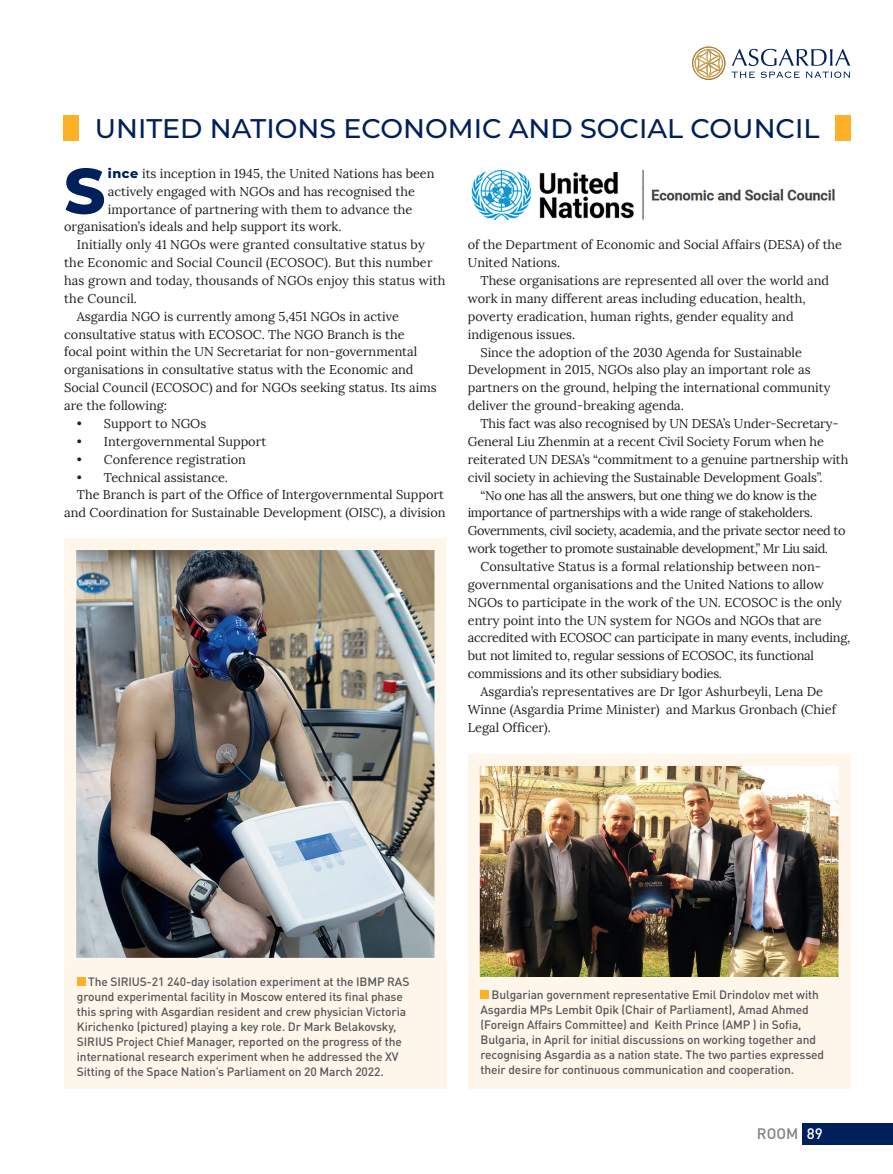
<style>
.page{position:relative;width:893px;height:1174px;background:#fff}
.page>*{position:absolute;margin:0;border:0;box-sizing:border-box;transform-origin:0 0}
.t1{font:800 63.75px "Montserrat";color:#00205b}
.t2{font:500 27px "Montserrat";color:#00205b}
.t3{font:500 15px "DIN Pro";color:#808285}
.t4{font:12.75px/17.9px "Lora";color:#231f20}
.t5{font:12.75px "Lora";letter-spacing:-.03em;color:#231f20}
.t6{font:12.75px "Lora";letter-spacing:-.02em;color:#231f20}
.t7{font:500 12px/15px "DIN Pro";letter-spacing:-.01em;color:#57585a}
.s1{font-family:"Montserrat";font-weight:800;color:#00205b}
.s2{color:#fff}
</style>
<div class="page">
<div style="left:802px;top:1123px;width:91px;height:21px;background:#00205b"></div>
<svg style="left:692px;top:46px;width:33px;height:34px"></svg>
<svg style="left:732px;top:49px;width:118px;height:29px"></svg>
<div style="left:64px;top:116px;width:15px;height:25px;background:#feb127"></div>
<div style="left:835px;top:116px;width:15px;height:25px;background:#feb127"></div>
<img style="left:471px;top:170px;width:364px;height:51px">
<img style="left:77px;top:551px;width:356px;height:405px">
<div style="left:64px;top:538px;width:382px;height:431px;border:12px solid #fff6eb"></div>
<img style="left:481px;top:767px;width:356px;height:210px">
<div style="left:468px;top:754px;width:382px;height:240px;border:12px solid #fff6eb"></div>
<div style="left:64px;top:964px;width:382px;height:125px;background:#fff6eb"></div>
<div style="left:77px;top:977px;width:8px;height:9px;background:#feb127"></div>
<div style="left:468px;top:977px;width:382px;height:112px;background:#fff6eb"></div>
<div style="left:480px;top:990px;width:9px;height:9px;background:#feb127"></div>
<h2 class="t2" style="left:95px;top:110px;width:726px">UNITED NATIONS ECONOMIC AND SOCIAL COUNCIL</h2>
<h1 class="t1" style="left:64px;top:144px;width:43px">S</h1>
<p class="t4" style="left:108px;top:164px;width:328px"><span class="s1">ince</span> its inception in 1945, the United Nations has been</p>
<p class="t4" style="left:108px;top:182px;width:308px">actively engaged with NGOs and has recognised the</p>
<p class="t4" style="left:108px;top:200px;width:306px">importance of partnering with them to advance the</p>
<p class="t4" style="left:64px;top:218px;width:279px">organisation’s ideals and help support its work.</p>
<p class="t4" style="left:77px;top:236px;width:349px">Initially only 41 NGOs were granted consultative status by</p>
<p class="t4" style="left:64px;top:254px;width:370px">the Economic and Social Council (ECOSOC). But this number</p>
<p class="t4" style="left:64px;top:272px;width:383px">has grown and today, thousands of NGOs enjoy this status with</p>
<p class="t4" style="left:64px;top:289px;width:74px">the Council.</p>
<p class="t4" style="left:77px;top:307px;width:324px">Asgardia NGO is currently among 5,451 NGOs in active</p>
<p class="t4" style="left:64px;top:325px;width:342px">consultative status with ECOSOC. The NGO Branch is the</p>
<p class="t4" style="left:64px;top:343px;width:355px">focal point within the UN Secretariat for non-governmental</p>
<p class="t4" style="left:64px;top:361px;width:351px">organisations in consultative status with the Economic and</p>
<p class="t4" style="left:64px;top:379px;width:374px">Social Council (ECOSOC) and for NGOs seeking status. Its aims</p>
<p class="t4" style="left:64px;top:397px;width:104px">are the following:</p>
<p class="t4" style="left:77px;top:414px;width:131px">• Support to NGOs</p>
<p class="t4" style="left:77px;top:432px;width:191px">• Intergovernmental Support</p>
<p class="t4" style="left:77px;top:450px;width:171px">• Conference registration</p>
<p class="t4" style="left:77px;top:468px;width:153px">• Technical assistance.</p>
<p class="t4" style="left:77px;top:486px;width:369px">The Branch is part of the Office of Intergovernmental Support</p>
<p class="t4" style="left:64px;top:504px;width:383px">and Coordination for Sustainable Development (OISC), a division</p>
<p class="t4" style="left:468px;top:236px;width:376px">of the Department of Economic and Social Affairs (DESA) of the<br>United Nations.</p>
<p class="t4" style="left:480px;top:272px;width:350px">These organisations are represented all over the world and</p>
<p class="t4" style="left:468px;top:289px;width:339px">work in many different areas including education, health,</p>
<p class="t4" style="left:468px;top:307px;width:327px">poverty eradication, human rights, gender equality and</p>
<p class="t4" style="left:468px;top:325px;width:109px">indigenous issues.</p>
<p class="t4" style="left:480px;top:343px;width:323px">Since the adoption of the 2030 Agenda for Sustainable</p>
<p class="t4" style="left:468px;top:361px;width:344px">Development in 2015, NGOs also play an important role as</p>
<p class="t4" style="left:468px;top:379px;width:364px">partners on the ground, helping the international community</p>
<p class="t4" style="left:468px;top:397px;width:218px">deliver the ground-breaking agenda.</p>
<p class="t4" style="left:480px;top:415px;width:360px">This fact was also recognised by UN DESA’s Under-Secretary-</p>
<p class="t4" style="left:468px;top:432px;width:358px">General Liu Zhenmin at a recent Civil Society Forum when he</p>
<p class="t4" style="left:468px;top:450px;width:382px">reiterated UN DESA’s “commitment to a genuine partnership with</p>
<p class="t4" style="left:468px;top:468px;width:356px">civil society in achieving the Sustainable Development Goals”.</p>
<p class="t5" style="left:480px;top:487px;width:338px">“No one has all the answers, but one thing we do know is the</p>
<p class="t5" style="left:468px;top:505px;width:347px">importance of partnerships with a wide range of stakeholders.</p>
<p class="t5" style="left:468px;top:523px;width:379px">Governments, civil society, academia, and the private sector need to</p>
<p class="t5" style="left:468px;top:541px;width:362px">work together to promote sustainable development,” Mr Liu said.</p>
<p class="t4" style="left:480px;top:557px;width:342px">Consultative Status is a formal relationship between non-</p>
<p class="t4" style="left:468px;top:575px;width:358px">governmental organisations and the United Nations to allow</p>
<p class="t4" style="left:468px;top:593px;width:376px">NGOs to participate in the work of the UN. ECOSOC is the only</p>
<p class="t4" style="left:468px;top:611px;width:355px">entry point into the UN system for NGOs and NGOs that are</p>
<p class="t6" style="left:468px;top:630px;width:384px">accredited with ECOSOC can participate in many events, including,</p>
<p class="t6" style="left:468px;top:648px;width:348px">but not limited to, regular sessions of ECOSOC, its functional</p>
<p class="t6" style="left:468px;top:666px;width:256px">commissions and its other subsidiary bodies.</p>
<p class="t4" style="left:480px;top:682px;width:344px">Asgardia’s representatives are Dr Igor Ashurbeyli, Lena De</p>
<p class="t4" style="left:468px;top:700px;width:370px">Winne (Asgardia Prime Minister) and Markus Gronbach (Chief</p>
<p class="t4" style="left:468px;top:718px;width:85px">Legal Officer).</p>
<p class="t7" style="left:77px;top:973px;width:334px;text-indent:11px">The SIRIUS-21 240-day isolation experiment at the IBMP RAS ground experimental facility in Moscow entered its final phase this spring with Asgardian resident and crew physician Victoria Kirichenko (pictured) playing a key role. Dr Mark Belakovsky, SIRIUS Project Chief Manager, reported on the progress of the international research experiment when he addressed the XV Sitting of the Space Nation’s Parliament on 20 March 2022.</p>
<p class="t7" style="left:480px;top:986px;width:345px;text-indent:11px">Bulgarian government representative Emil Drindolov met with Asgardia MPs Lembit Opik (Chair of Parliament), Amad Ahmed (Foreign Affairs Committee) and Keith Prince (AMP ) in Sofia, Bulgaria, in April for initial discussions on working together and recognising Asgardia as a nation state. The two parties expressed their desire for continuous communication and cooperation.</p>
<p class="t3" style="left:757px;top:1123px;width:67px">ROOM <span class="s2">89</span></p>
</div>
